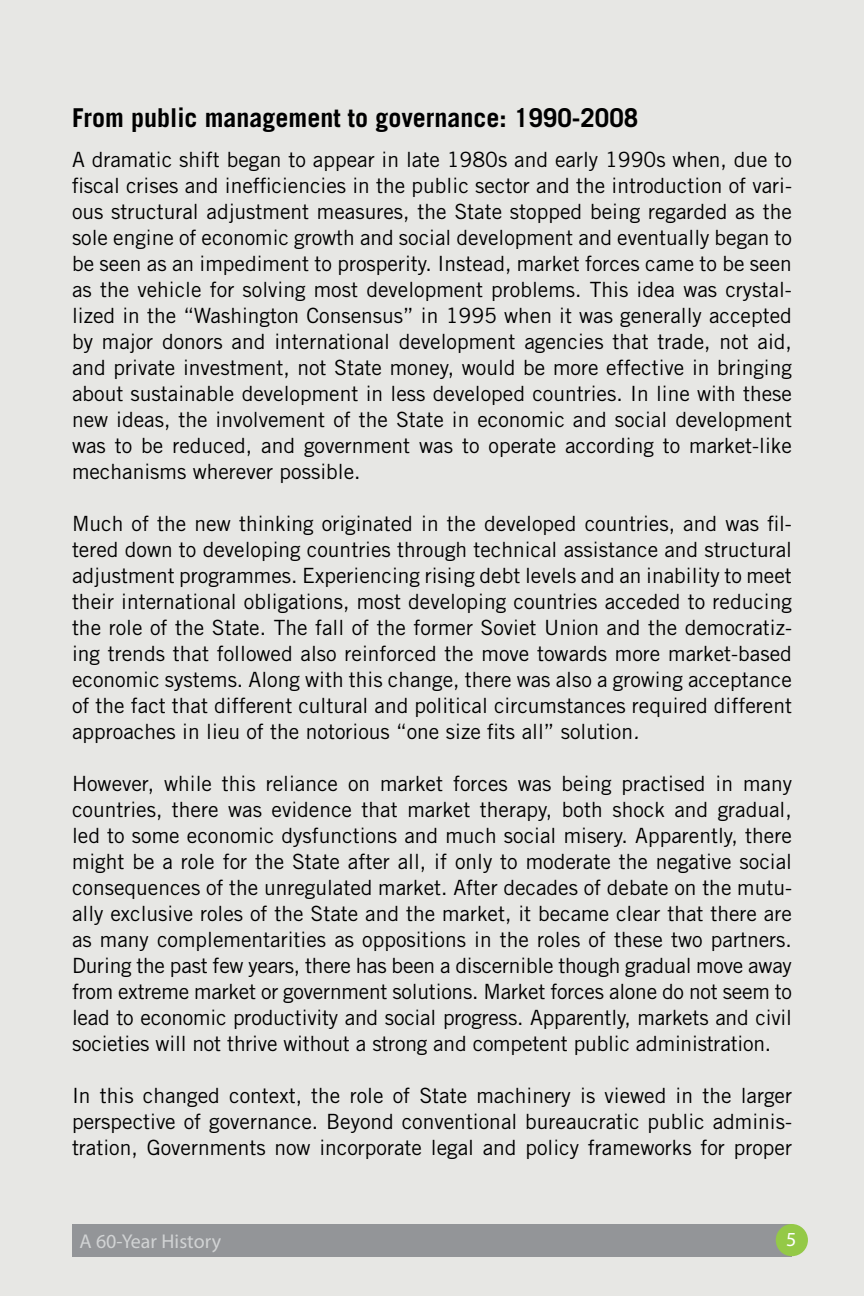
<style>
.page{position:relative;width:864px;height:1296px;background:#e7e7e4}
.page>*{position:absolute;margin:0;border:0;box-sizing:border-box;transform-origin:0 0}
.t1{font:700 26px "Trade Gothic LT Std";color:#000}
.t2{font:21px/26px "Trade Gothic LT Std";color:#000;text-align:justify}
.t3{font:20px "Myriad Pro";color:#d1d3d4}
.t4{font:20px "Myriad Pro";color:#fff}
.s1{font-style:italic}
</style>
<div class="page">
<div style="left:72px;top:1224px;width:720px;height:32px;background:#939598"></div>
<div style="left:776px;top:1224px;width:32px;height:32px;background:#94c947;border-radius:50%"></div>
<p class="t1" style="left:72px;top:102px;width:568px">From public management to governance: 1990-2008</p>
<p class="t2" style="left:72px;top:146px;width:722px">A dramatic shift began to appear in late 1980s and early 1990s when, due to fiscal crises and inefficiencies in the public sector and the introduction of vari&shy;ous structural adjustment measures, the State stopped being regarded as the sole engine of economic growth and social development and eventually began to be seen as an impediment to prosperity. Instead, market forces came to be seen as the vehicle for solving most development problems. This idea was crystal&shy;lized in the “Washington Consensus” in 1995 when it was generally accepted by major donors and international development agencies that trade, not aid, and private investment, not State money, would be more effective in bringing about sustainable development in less developed countries. In line with these new ideas, the involvement of the State in economic and social development was to be reduced, and government was to operate according to market-like mechanisms wherever possible.</p>
<p class="t2" style="left:72px;top:510px;width:722px">Much of the new thinking originated in the developed countries, and was fil&shy;tered down to developing countries through technical assistance and structural adjustment programmes. Experiencing rising debt levels and an inability to meet their international obligations, most developing countries acceded to reducing the role of the State. The fall of the former Soviet Union and the democratiz&shy;ing trends that followed also reinforced the move towards more market-based economic systems. Along with this change, there was also a growing acceptance of the fact that different cultural and political circumstances required different approaches in lieu of the notorious “one size fits all” solution<span class="s1">.</span></p>
<p class="t2" style="left:72px;top:770px;width:722px">However, while this reliance on market forces was being practised in many countries, there was evidence that market therapy, both shock and gradual, led to some economic dysfunctions and much social misery. Apparently, there might be a role for the State after all, if only to moderate the negative social consequences of the unregulated market. After decades of debate on the mutu&shy;ally exclusive roles of the State and the market, it became clear that there are as many complementarities as oppositions in the roles of these two partners.<br>During the past few years, there has been a discernible though gradual move away from extreme market or government solutions. Market forces alone do not seem to lead to economic productivity and social progress. Apparently, markets and civil societies will not thrive without a strong and competent public administration.</p>
<p class="t2" style="left:72px;top:1082px;width:722px">In this changed context, the role of State machinery is viewed in the larger perspective of governance. Beyond conventional bureaucratic public adminis&shy;tration, Governments now incorporate legal and policy frameworks for proper</p>
<p class="t3" style="left:80px;top:1229px;width:143px">A 60-Year History</p>
<p class="t4" style="left:786px;top:1227px;width:12px">5</p>
</div>
